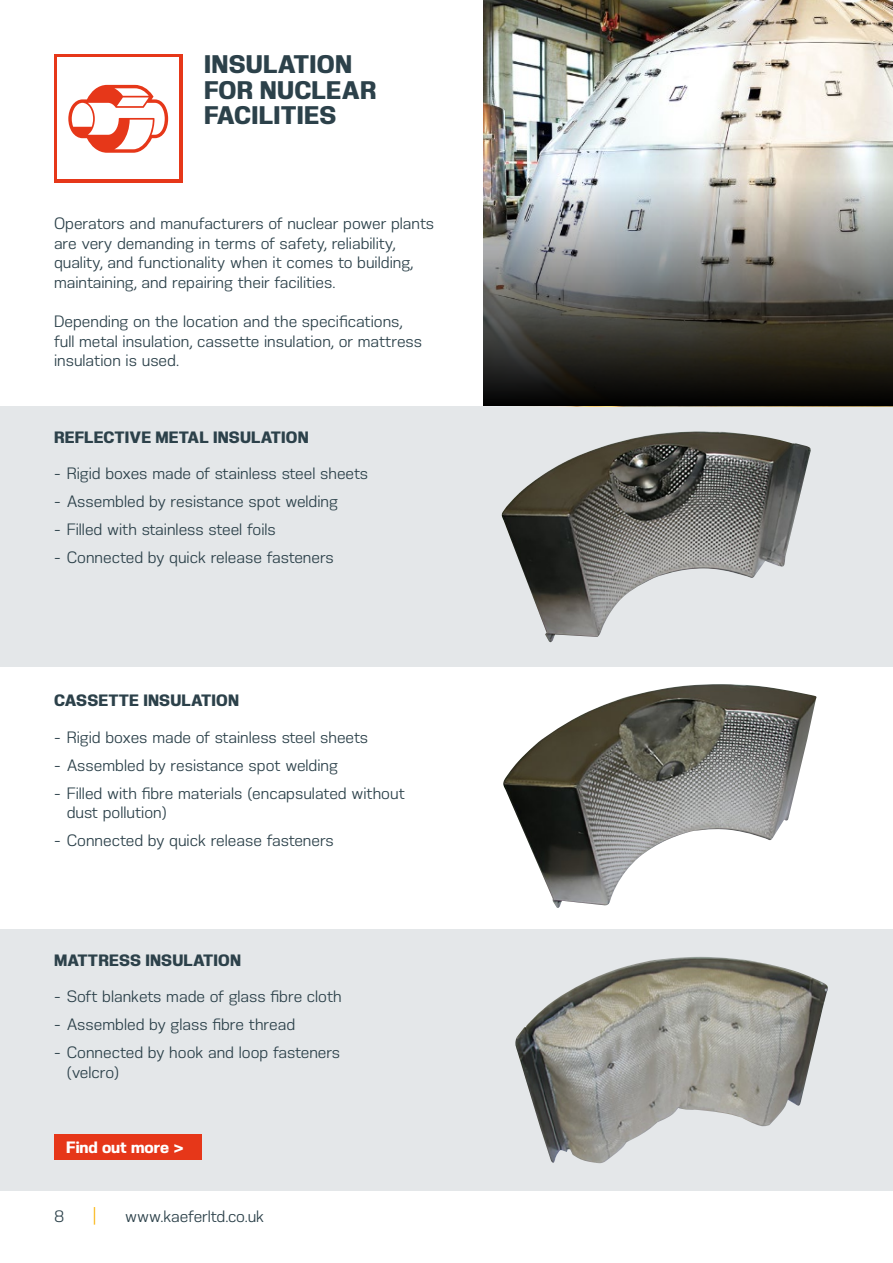
<style>
.page{position:relative;width:893px;height:1263px;background:#fff}
.page>*{position:absolute;margin:0;border:0;box-sizing:border-box;transform-origin:0 0}
.t1{font:700 25.5px/25.5px "KAEFER";letter-spacing:.01em;color:#2c414a}
.t2{font:16.5px/19.5px "KAEFER";color:#2c414a}
.t3{font:700 16.5px "KAEFER";letter-spacing:.01em;color:#2c414a}
.t4{font:700 16.5px "KAEFER";color:#fff}
.t5{font:16.5px "KAEFER";color:#f9b000}
</style>
<div class="page">
<div style="left:0;top:406px;width:893px;height:261px;background:#e4e7e9"></div>
<div style="left:0;top:929px;width:893px;height:262px;background:#e4e7e9"></div>
<div style="left:54px;top:1134px;width:148px;height:26px;background:#e63719"></div>
<img style="left:484px;top:0;width:409px;height:179px">
<img style="left:502px;top:431px;width:309px;height:211px">
<img style="left:503px;top:684px;width:313px;height:224px">
<img style="left:515px;top:957px;width:313px;height:206px">
<svg style="left:484px;top:179px;width:409px;height:227px;background:#666662"></svg>
<div style="left:54px;top:54px;width:129px;height:129px;background:linear-gradient(to right,#e63719,#e63719)"></div>
<div style="left:58px;top:58px;width:121px;height:121px;background:#fff"></div>
<svg style="left:68px;top:85px;width:100px;height:68px"></svg>
<h1 class="t1" style="left:204px;top:52px;width:174px">INSULATION<br>FOR NUCLEAR<br>FACILITIES</h1>
<p class="t2" style="left:54px;top:214px;width:382px">Operators and manufacturers of nuclear power plants are very demanding in terms of safety, reliability, quality, and functionality when it comes to building, maintaining, and repairing their facilities.</p>
<p class="t2" style="left:54px;top:312px;width:370px">Depending on the location and the specifications, full metal insulation, cassette insulation, or mattress insulation is used.</p>
<p class="t3" style="left:54px;top:428px;width:256px">REFLECTIVE METAL INSULATION</p>
<p class="t2" style="left:54px;top:464px;width:316px">- Rigid boxes made of stainless steel sheets</p>
<p class="t2" style="left:54px;top:492px;width:285px">- Assembled by resistance spot welding</p>
<p class="t2" style="left:54px;top:520px;width:223px">- Filled with stainless steel foils</p>
<p class="t2" style="left:54px;top:548px;width:281px">- Connected by quick release fasteners</p>
<p class="t3" style="left:54px;top:691px;width:187px">CASSETTE INSULATION</p>
<p class="t2" style="left:54px;top:727px;width:316px">- Rigid boxes made of stainless steel sheets</p>
<p class="t2" style="left:54px;top:755px;width:285px">- Assembled by resistance spot welding</p>
<p class="t2" style="left:67px;top:783px;width:340px;text-indent:-13px">- Filled with fibre materials (encapsulated without dust pollution)</p>
<p class="t2" style="left:54px;top:831px;width:281px">- Connected by quick release fasteners</p>
<p class="t3" style="left:54px;top:951px;width:189px">MATTRESS INSULATION</p>
<p class="t2" style="left:54px;top:987px;width:289px">- Soft blankets made of glass fibre cloth</p>
<p class="t2" style="left:54px;top:1015px;width:243px">- Assembled by glass fibre thread</p>
<p class="t2" style="left:67px;top:1043px;width:275px;text-indent:-13px">- Connected by hook and loop fasteners (velcro)</p>
<p class="t4" style="left:66px;top:1138px;width:119px">Find out more &gt;</p>
<p class="t2" style="left:54px;top:1207px;width:12px">8</p>
<p class="t5" style="left:93px;top:1205px;width:6px">|</p>
<p class="t2" style="left:125px;top:1207px;width:141px">www.kaeferltd.co.uk</p>
</div>
